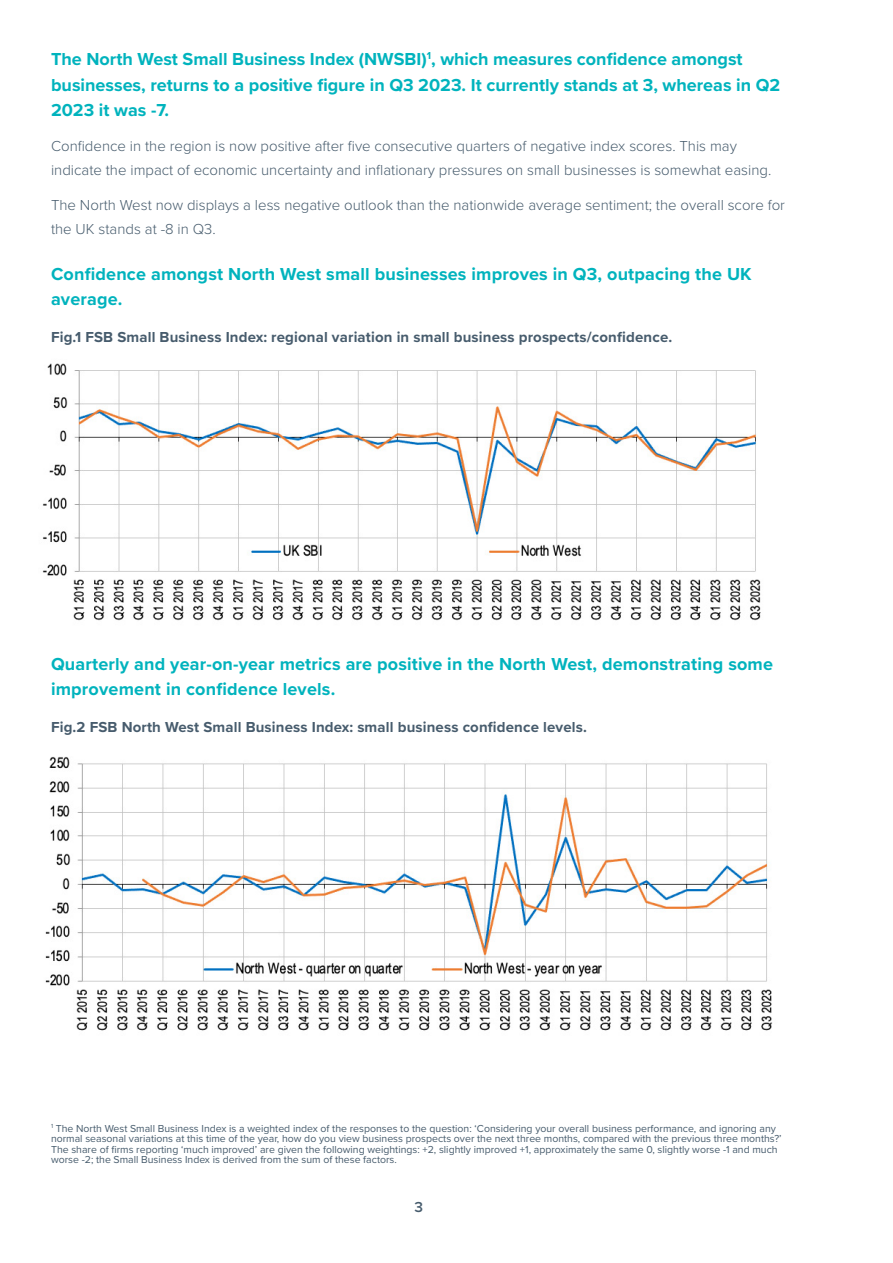
<style>
.page{position:relative;width:893px;height:1263px;background:#fff}
.page>*{position:absolute;margin:0;border:0;box-sizing:border-box;transform-origin:0 0}
.t1{font:700 18px/25.5px "Proxima Nova";letter-spacing:.01em;color:#00b3bd}
.t2{font:300 15px/24px "Proxima Nova";color:#475c6d}
.t3{font:700 15px "Proxima Nova";letter-spacing:.01em;color:#475c6d}
.t4{font:600 15px "Proxima Nova";color:#475c6d}
.t5{font:10.5px/10.5px "Proxima Nova";color:#475c6d}
</style>
<div class="page">
<img style="left:42px;top:363px;width:719px;height:258px">
<img style="left:45px;top:756px;width:728px;height:275px">
<h1 class="t1" style="left:51px;top:46px;width:731px">The North West Small Business Index (NWSBI)<sup>1</sup>, which measures confidence amongst businesses, returns to a positive figure in Q3 2023. It currently stands at 3, whereas in Q2<br>2023 it was -7.</h1>
<h2 class="t2" style="left:51px;top:133px;width:722px">Confidence in the region is now positive after five consecutive quarters of negative index scores. This may indicate the impact of economic uncertainty and inflationary pressures on small businesses is somewhat easing.</h2>
<h2 class="t2" style="left:51px;top:192px;width:735px">The North West now displays a less negative outlook than the nationwide average sentiment; the overall score for the UK stands at -8 in Q3.</h2>
<h1 class="t1" style="left:51px;top:261px;width:702px">Confidence amongst North West small businesses improves in Q3, outpacing the UK average.</h1>
<h2 class="t3" style="left:51px;top:326px;width:623px">Fig.1 FSB Small Business Index: regional variation in small business prospects/confidence.</h2>
<h1 class="t1" style="left:51px;top:651px;width:724px">Quarterly and year-on-year metrics are positive in the North West, demonstrating some improvement in confidence levels.</h1>
<h2 class="t3" style="left:51px;top:716px;width:537px">Fig.2 FSB North West Small Business Index: small business confidence levels.</h2>
<p class="t5" style="left:51px;top:1122px;width:732px"><sup>1</sup> The North West Small Business Index is a weighted index of the responses to the question: ‘Considering your overall business performance, and ignoring any normal seasonal variations at this time of the year, how do you view business prospects over the next three months, compared with the previous three months?’ The share of firms reporting ‘much improved’ are given the following weightings: +2, slightly improved +1, approximately the same 0, slightly worse -1 and much worse -2; the Small Business Index is derived from the sum of these factors.</p>
<h2 class="t4" style="left:415px;top:1196px;width:10px">3</h2>
</div>
